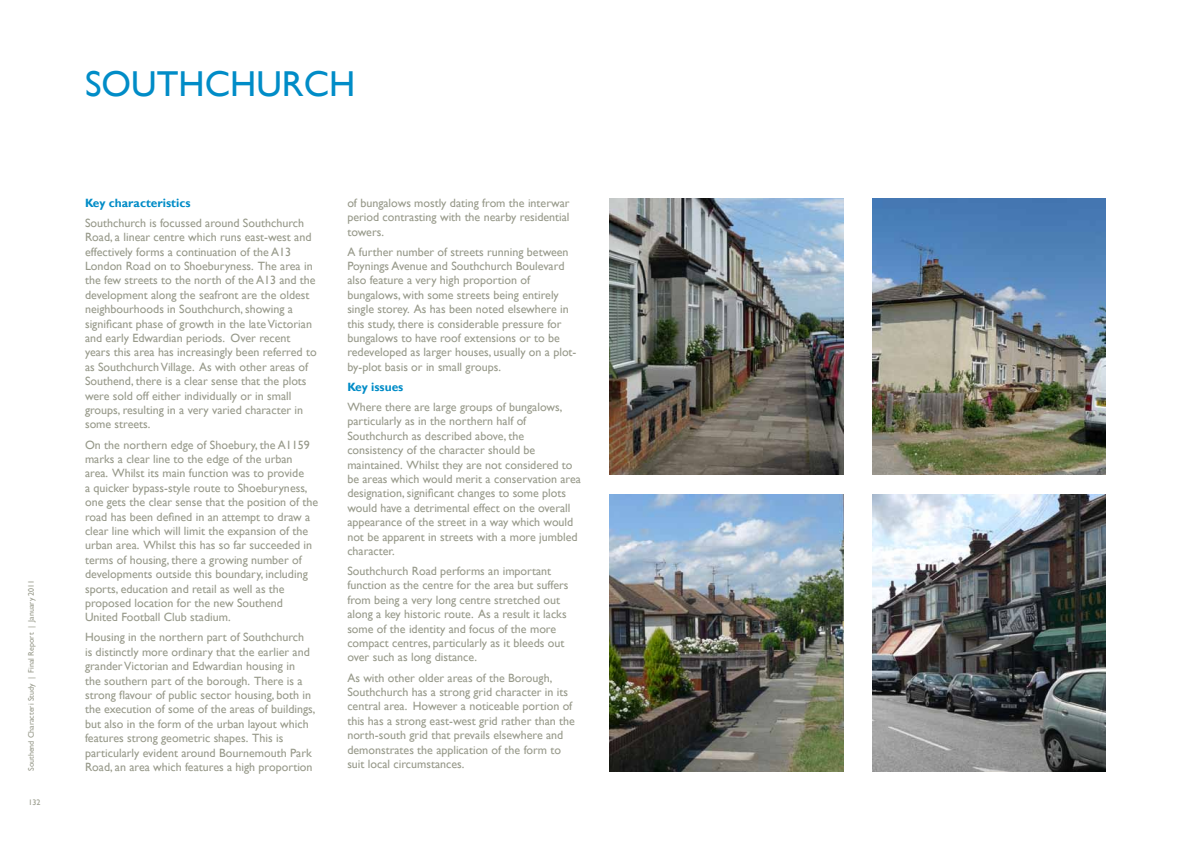
<style>
.page{position:relative;width:1191px;height:842px;background:#fff}
.page>*{position:absolute;margin:0;border:0;box-sizing:border-box;transform-origin:0 0}
.t1{font:36px "Gill Sans";color:#008cc7}
.t2{font:12px/14.4px "Gill Sans";color:#97998a}
.t3{font:700 12px "Gill Sans";color:#008cc7}
.t4{font:8px "Gill Sans";color:#97998a}
</style>
<div class="page">
<img style="left:609px;top:494px;width:234px;height:277px">
<img style="left:609px;top:198px;width:234px;height:276px">
<img style="left:872px;top:494px;width:234px;height:277px">
<img style="left:872px;top:198px;width:234px;height:276px">
<p class="t4" style="left:27px;top:771px;width:193px;rotate:-90deg">Southend Characteri Study | Final Report | January 2011</p>
<p class="t4" style="left:28px;top:798px;width:13px">132</p>
<h1 class="t1" style="left:85px;top:63px;width:266px">SOUTHCHURCH</h1>
<p class="t3" style="left:85px;top:195px;width:107px">Key characteristics</p>
<p class="t2" style="left:85px;top:216px;width:233px">Southchurch is focussed around Southchurch Road, a linear centre which runs east-west and effectively forms a continuation of the A13<br>London Road on to Shoeburyness. The area in the few streets to the north of the A13 and the development along the seafront are the oldest neighbourhoods in Southchurch, showing a significant phase of growth in the late Victorian and early Edwardian periods. Over recent years this area has increasingly been referred to as Southchurch Village. As with other areas of Southend, there is a clear sense that the plots were sold off either individually or in small groups, resulting in a very varied character in some streets.</p>
<p class="t2" style="left:85px;top:437px;width:235px">On the northern edge of Shoebury, the A1159 marks a clear line to the edge of the urban area. Whilst its main function was to provide<br>a quicker bypass-style route to Shoeburyness, one gets the clear sense that the position of the road has been defined in an attempt to draw a clear line which will limit the expansion of the urban area. Whilst this has so far succeeded in terms of housing, there a growing number of developments outside this boundary, including sports, education and retail as well as the proposed location for the new Southend United Football Club stadium.</p>
<p class="t2" style="left:85px;top:630px;width:232px">Housing in the northern part of Southchurch<br>is distinctly more ordinary that the earlier and grander Victorian and Edwardian housing in<br>the southern part of the borough. There is a strong flavour of public sector housing, both in the execution of some of the areas of buildings, but also in the form of the urban layout which features strong geometric shapes. This is particularly evident around Bournemouth Park Road, an area which features a high proportion</p>
<p class="t2" style="left:347px;top:196px;width:224px;text-align:justify">of bungalows mostly dating from the interwar period contrasting with the nearby residential towers.</p>
<p class="t2" style="left:347px;top:245px;width:231px">A further number of streets running between Poynings Avenue and Southchurch Boulevard also feature a very high proportion of bungalows, with some streets being entirely single storey. As has been noted elsewhere in this study, there is considerable pressure for bungalows to have roof extensions or to be redeveloped as larger houses, usually on a plot&shy;by-plot basis or in small groups.</p>
<p class="t3" style="left:347px;top:380px;width:58px">Key issues</p>
<p class="t2" style="left:347px;top:400px;width:235px">Where there are large groups of bungalows, particularly as in the northern half of Southchurch as described above, the consistency of the character should be maintained. Whilst they are not considered to be areas which would merit a conservation area designation, significant changes to some plots would have a detrimental effect on the overall appearance of the street in a way which would not be apparent in streets with a more jumbled character.</p>
<p class="t2" style="left:347px;top:564px;width:223px">Southchurch Road performs an important function as the centre for the area but suffers from being a very long centre stretched out along a key historic route. As a result it lacks some of the identity and focus of the more compact centres, particularly as it bleeds out over such as long distance.</p>
<p class="t2" style="left:347px;top:670px;width:229px">As with other older areas of the Borough, Southchurch has a strong grid character in its central area. However a noticeable portion of this has a strong east-west grid rather than the north-south grid that prevails elsewhere and demonstrates the application of the form to suit local circumstances.</p>
</div>
